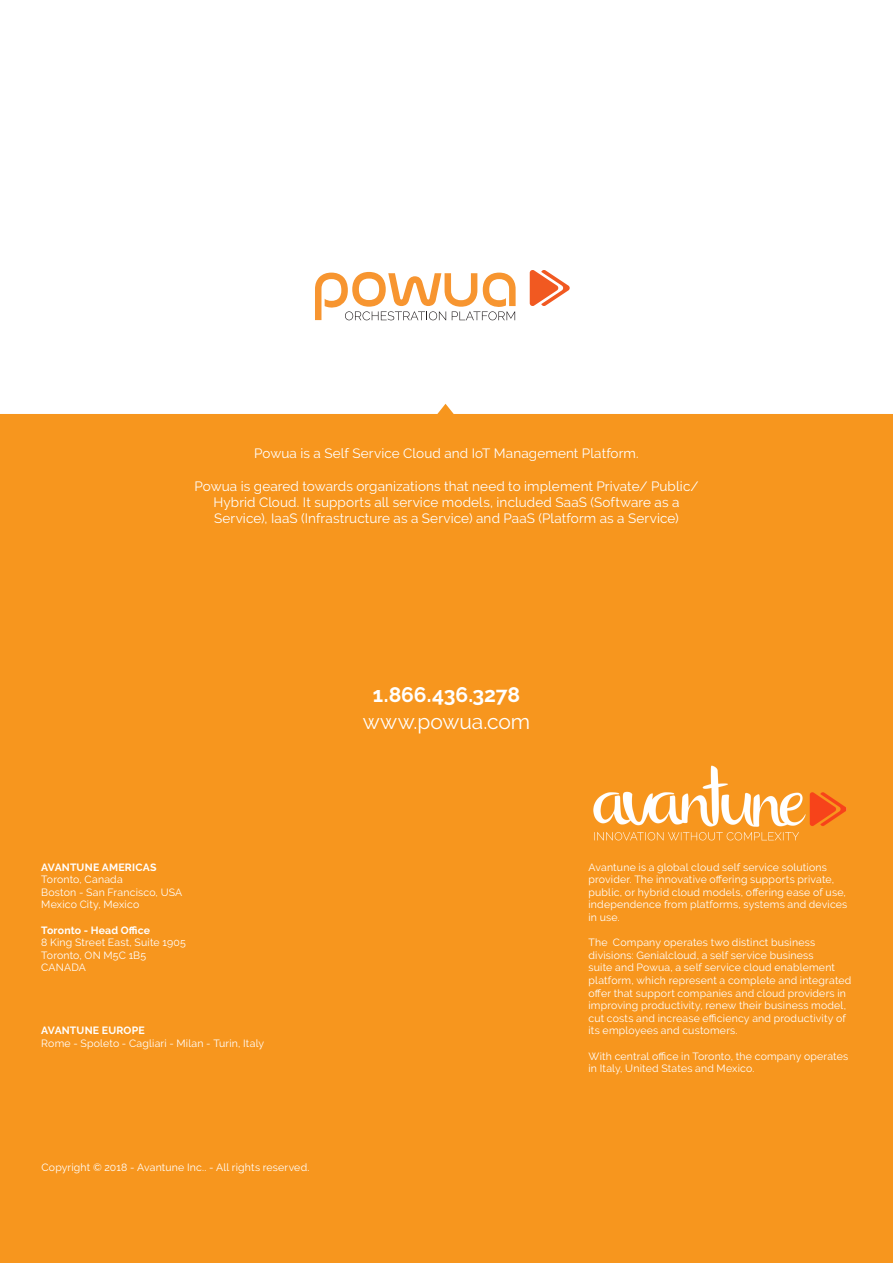
<style>
.page{position:relative;width:893px;height:1263px;background:#fff}
.page>*{position:absolute;margin:0;border:0;box-sizing:border-box;transform-origin:0 0}
.t1{font:700 21px "Raleway";letter-spacing:-.005em;color:#fff}
.t2{font:21px "Raleway";letter-spacing:-.005em;color:#fff}
.t3{font:13.5px/16.2px "Raleway";letter-spacing:.01em;color:#fff;text-align:center}
.t4{font:10.5px/12.6px "Raleway";letter-spacing:.02em;color:#fff}
.t5{font:700 10.5px "Raleway";letter-spacing:.015em;color:#fff}
</style>
<div class="page">
<svg style="left:0;top:404px;width:893px;height:73px;background:#f8a43c"></svg>
<div style="left:0;top:477px;width:893px;height:786px;background:#f7961e"></div>
<img style="left:593px;top:765px;width:253px;height:76px">
<svg style="left:315px;top:272px;width:201px;height:48px"></svg>
<svg style="left:530px;top:270px;width:40px;height:36px"></svg>
<p class="t3" style="left:254px;top:445px;width:386px">Powua is a Self Service Cloud and IoT Management Platform.</p>
<p class="t3" style="left:194px;top:478px;width:506px">Powua is geared towards organizations that need to implement Private/ Public/<br>Hybrid Cloud. It supports all service models, included SaaS (Software as a<br>Service), IaaS (Infrastructure as a Service) and PaaS (Platform as a Service)</p>
<p class="t5" style="left:41px;top:861px;width:117px">AVANTUNE AMERICAS</p>
<p class="t4" style="left:41px;top:873px;width:83px">Toronto, Canada</p>
<p class="t4" style="left:41px;top:886px;width:143px">Boston - San Francisco, USA</p>
<p class="t4" style="left:41px;top:898px;width:99px">Mexico City, Mexico</p>
<p class="t5" style="left:41px;top:924px;width:110px">Toronto - Head Office</p>
<p class="t4" style="left:41px;top:936px;width:146px">8 King Street East, Suite 1905</p>
<p class="t4" style="left:41px;top:949px;width:106px">Toronto, ON M5C 1B5</p>
<p class="t4" style="left:41px;top:961px;width:46px">CANADA</p>
<p class="t5" style="left:41px;top:1025px;width:105px">AVANTUNE EUROPE</p>
<p class="t4" style="left:41px;top:1037px;width:224px">Rome - Spoleto - Cagliari - Milan - Turin, Italy</p>
<p class="t4" style="left:41px;top:1161px;width:270px">Copyright © 2018 - Avantune Inc.. - All rights reserved.</p>
<p class="t1" style="left:373px;top:682px;width:149px">1.866.436.3278</p>
<p class="t2" style="left:363px;top:709px;width:169px">www.powua.com</p>
<p class="t4" style="left:588px;top:861px;width:260px">Avantune is a global cloud self service solutions provider. The innovative offering supports private, public, or hybrid cloud models, offering ease of use, independence from platforms, systems and devices in use.</p>
<p class="t4" style="left:588px;top:936px;width:264px">The Company operates two distinct business divisions: Genialcloud, a self service business<br>suite and Powua, a self service cloud enablement platform, which represent a complete and integrated offer that support companies and cloud providers in improving productivity, renew their business model, cut costs and increase efficiency and productivity of its employees and customers.</p>
<p class="t4" style="left:588px;top:1050px;width:261px">With central office in Toronto, the company operates in Italy, United States and Mexico.</p>
</div>
